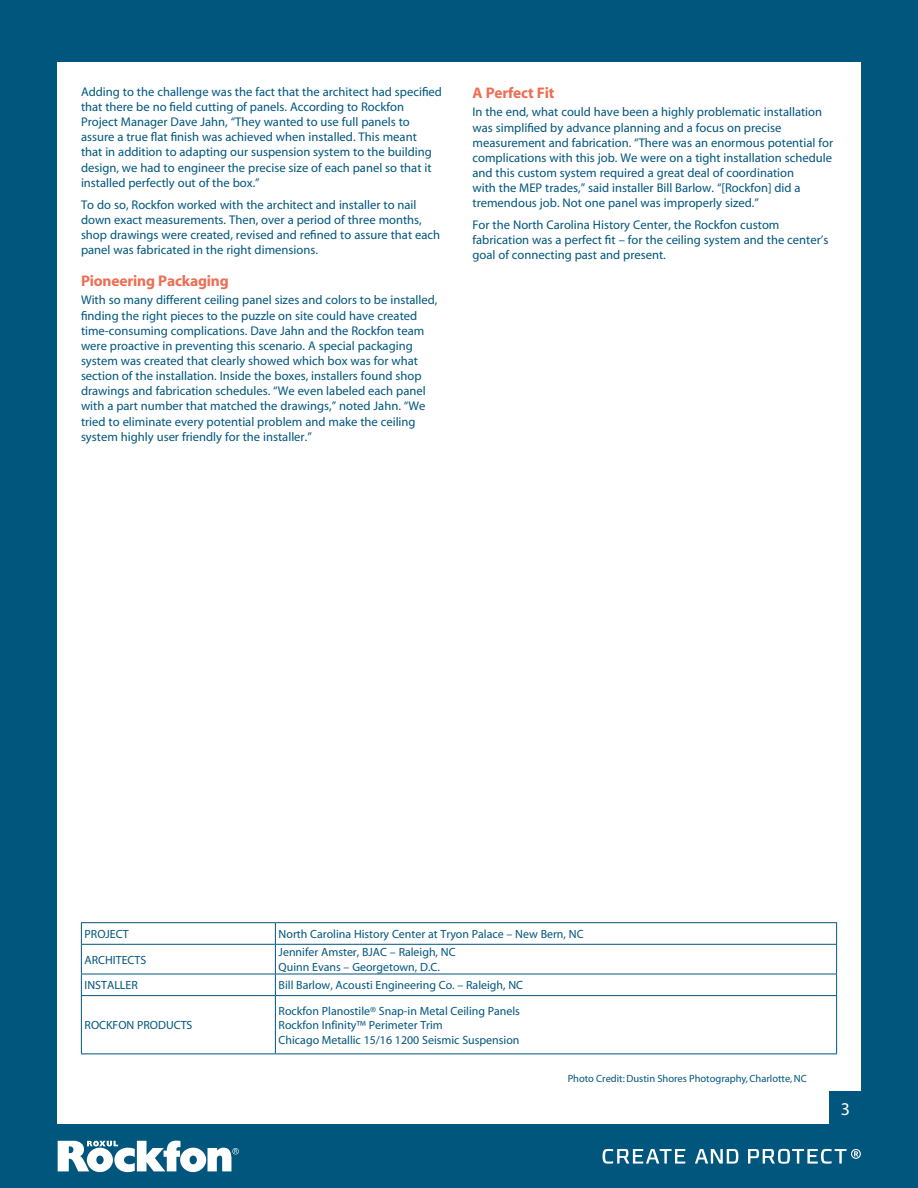
<style>
.page{position:relative;width:918px;height:1188px;background:#00567d}
.page>*{position:absolute;margin:0;border:0;box-sizing:border-box;transform-origin:0 0}
.t1{font:18px "Myriad";color:#fff}
.t2{font:700 15.45px "Myriad";letter-spacing:-.01em;color:#ed6e54}
.t3{font:12.6px/15.1px "Myriad";color:#00567d}
.t4{font:11.85px/14.2px "Myriad";color:#00567d}
.t5{font:10.5px "Myriad";color:#00567d}
</style>
<div class="page">
<div style="left:58px;top:62px;width:803px;height:1061px;background:#fff"></div>
<svg style="left:695px;top:1149px;width:43px;height:15px"></svg>
<svg style="left:748px;top:1148px;width:113px;height:16px"></svg>
<svg style="left:603px;top:1148px;width:82px;height:16px"></svg>
<svg style="left:58px;top:1141px;width:181px;height:31px"></svg>
<div style="left:829px;top:1092px;width:35px;height:34px;background:#00567d"></div>
<hr style="left:81px;top:944px;width:194px;height:1px;background:#00567d">
<hr style="left:275px;top:944px;width:562px;height:1px;background:#00567d">
<hr style="left:81px;top:974px;width:194px;height:1px;background:#00567d">
<hr style="left:275px;top:974px;width:562px;height:1px;background:#00567d">
<svg style="left:275px;top:923px;width:1px;height:72px"></svg>
<hr style="left:81px;top:995px;width:194px;height:1px;background:#00567d">
<hr style="left:275px;top:995px;width:562px;height:1px;background:#00567d">
<hr style="left:275px;top:996px;width:1px;height:58px;background:#00567d">
<hr style="left:81px;top:922px;width:194px;height:1px;background:#00567d">
<hr style="left:275px;top:922px;width:562px;height:1px;background:#00567d">
<svg style="left:81px;top:923px;width:1px;height:72px"></svg>
<svg style="left:836px;top:923px;width:1px;height:72px"></svg>
<hr style="left:81px;top:996px;width:1px;height:58px;background:#00567d">
<hr style="left:836px;top:996px;width:1px;height:58px;background:#00567d">
<hr style="left:81px;top:1054px;width:194px;height:1px;background:#00567d">
<hr style="left:275px;top:1054px;width:562px;height:1px;background:#00567d">
<p class="t3" style="left:81px;top:85px;width:363px">Adding to the challenge was the fact that the architect had specified that there be no field cutting of panels. According to Rockfon Project Manager Dave Jahn, “They wanted to use full panels to assure a true flat finish was achieved when installed. This meant<br>that in addition to adapting our suspension system to the building design, we had to engineer the precise size of each panel so that it installed perfectly out of the box.”</p>
<p class="t3" style="left:81px;top:197px;width:361px">To do so, Rockfon worked with the architect and installer to nail down exact measurements. Then, over a period of three months, shop drawings were created, revised and refined to assure that each panel was fabricated in the right dimensions.</p>
<p class="t2" style="left:81px;top:273px;width:149px">Pioneering Packaging</p>
<p class="t3" style="left:81px;top:293px;width:358px">With so many different ceiling panel sizes and colors to be installed, finding the right pieces to the puzzle on site could have created time-consuming complications. Dave Jahn and the Rockfon team were proactive in preventing this scenario. A special packaging system was created that clearly showed which box was for what section of the installation. Inside the boxes, installers found shop drawings and fabrication schedules. “We even labeled each panel with a part number that matched the drawings,” noted Jahn. “We tried to eliminate every potential problem and make the ceiling system highly user friendly for the installer.”</p>
<p class="t2" style="left:472px;top:85px;width:84px">A Perfect Fit</p>
<p class="t3" style="left:472px;top:105px;width:362px">In the end, what could have been a highly problematic installation was simplified by advance planning and a focus on precise measurement and fabrication. “There was an enormous potential for complications with this job. We were on a tight installation schedule and this custom system required a great deal of coordination<br>with the MEP trades,” said installer Bill Barlow. “[Rockfon] did a tremendous job. Not one panel was improperly sized.”</p>
<p class="t3" style="left:472px;top:218px;width:358px">For the North Carolina History Center, the Rockfon custom fabrication was a perfect fit – for the ceiling system and the center’s goal of connecting past and present.</p>
<p class="t4" style="left:85px;top:927px;width:46px">PROJECT</p>
<p class="t4" style="left:279px;top:927px;width:306px">North Carolina History Center at Tryon Palace – New Bern, NC</p>
<p class="t4" style="left:85px;top:953px;width:63px">ARCHITECTS</p>
<p class="t4" style="left:279px;top:946px;width:178px">Jennifer Amster, BJAC – Raleigh, NC<br>Quinn Evans – Georgetown, D.C.</p>
<p class="t4" style="left:85px;top:979px;width:55px">INSTALLER</p>
<p class="t4" style="left:279px;top:979px;width:246px">Bill Barlow, Acousti Engineering Co. – Raleigh, NC</p>
<p class="t4" style="left:85px;top:1019px;width:109px">ROCKFON PRODUCTS</p>
<p class="t4" style="left:279px;top:1004px;width:243px">Rockfon Planostile® Snap-in Metal Ceiling Panels<br>Rockfon Infinity™ Perimeter Trim<br>Chicago Metallic 15/16 1200 Seismic Suspension</p>
<p class="t5" style="left:568px;top:1073px;width:241px">Photo Credit: Dustin Shores Photography, Charlotte, NC</p>
<h1 class="t1" style="left:841px;top:1100px;width:11px">3</h1>
</div>
